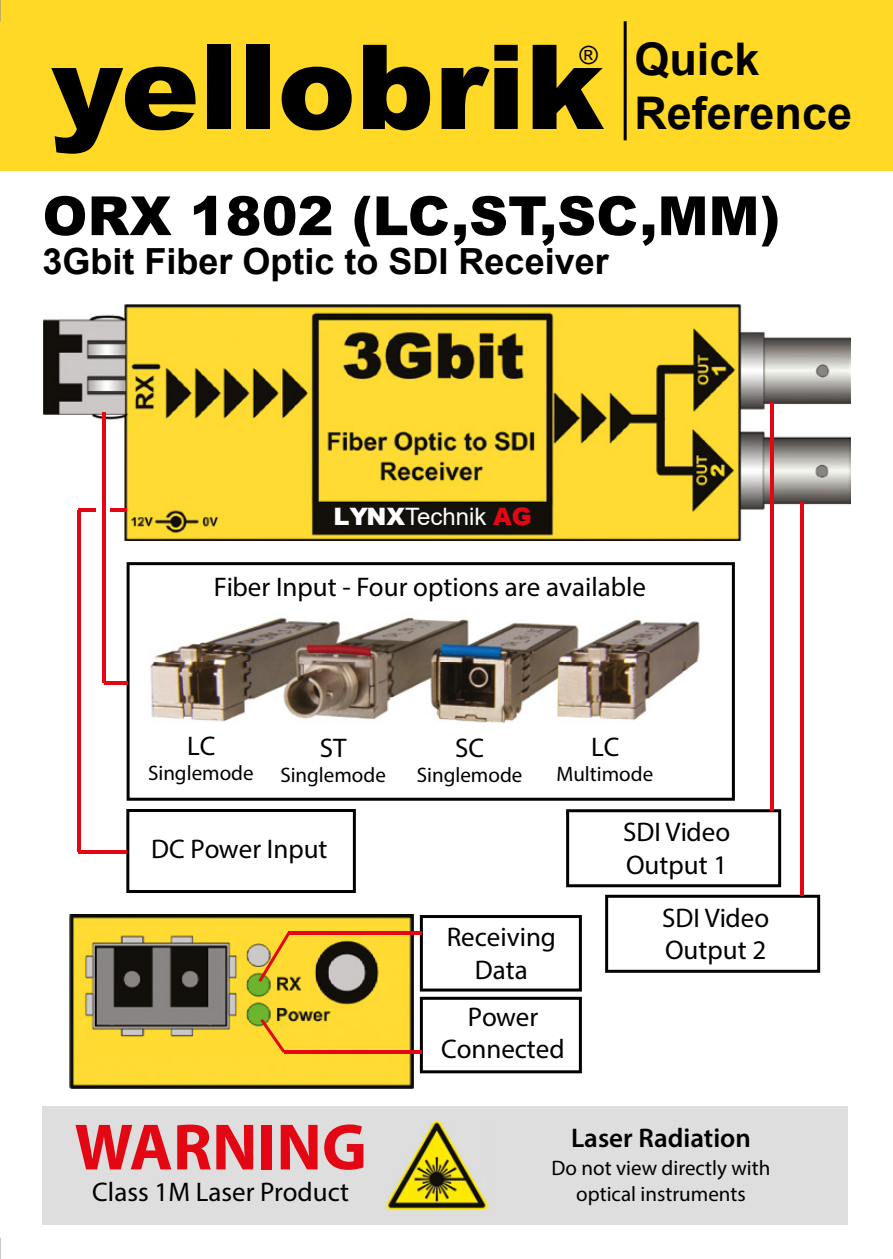
<style>
.page{position:relative;width:893px;height:1259px;background:#fff}
.page>*{position:absolute;margin:0;border:0;box-sizing:border-box;transform-origin:0 0}
.t1{font:900 117.6px "Arial";color:#000}
.t2{font:700 66px "Myriad Pro";color:#e30613}
.t3{font:900 54px "Arial";color:#000}
.t4{font:700 45px/54px "Arial";color:#000}
.t5{font:700 36px "Arial";color:#000}
.t6{font:27px/32.4px "Myriad Pro";color:#000}
.t7{font:600 27px "Myriad Pro";color:#000}
.t8{font:24px "Arial";color:#fff}
.t9{font:21px/25.2px "Myriad Pro";color:#000;text-align:center}
.s1{font-weight:900}
.s2{font-weight:900;color:#e30613}
</style>
<div class="page">
<div style="left:0;top:0;width:893px;height:171px;background:#ffd926"></div>
<hr style="left:624px;top:21px;width:3px;height:119px;background:#000">
<svg style="left:0;top:0;width:1px;height:21px"></svg>
<svg style="left:0;top:1237px;width:1px;height:22px"></svg>
<img style="left:69px;top:914px;width:345px;height:175px">
<img style="left:44px;top:305px;width:806px;height:235px">
<svg style="left:126px;top:809px;width:230px;height:84px"></svg>
<svg style="left:566px;top:809px;width:215px;height:78px"></svg>
<svg style="left:605px;top:894px;width:215px;height:78px"></svg>
<svg style="left:420px;top:915px;width:162px;height:158px"></svg>
<svg style="left:127px;top:562px;width:608px;height:238px"></svg>
<hr style="left:103px;top:412px;width:3px;height:271px;background:#e30613">
<hr style="left:104px;top:681px;width:23px;height:3px;background:#e30613">
<hr style="left:110px;top:509px;width:17px;height:3px;background:#e30613">
<hr style="left:79px;top:509px;width:17px;height:3px;background:#e30613">
<hr style="left:77px;top:510px;width:3px;height:341px;background:#e30613">
<hr style="left:79px;top:850px;width:48px;height:3px;background:#e30613">
<hr style="left:770px;top:402px;width:3px;height:408px;background:#e30613">
<hr style="left:800px;top:502px;width:3px;height:394px;background:#e30613">
<hr style="left:288px;top:931px;width:133px;height:3px;background:#e30613">
<hr style="left:284px;top:1050px;width:137px;height:3px;background:#e30613">
<svg style="left:260px;top:1019px;width:25px;height:34px"></svg>
<svg style="left:258px;top:932px;width:32px;height:50px;background:#e6b73f"></svg>
<div style="left:343px;top:505px;width:172px;height:24px;background:#12110c"></div>
<div style="left:43px;top:1106px;width:805px;height:119px;background:#dedede"></div>
<img style="left:386px;top:1120px;width:102px;height:90px">
<h3 class="t4" style="left:634px;top:33px;width:219px;text-indent:-55px"><sup>®</sup> Quick<br>Reference</h3>
<h1 class="t1" style="left:51px;top:2px;width:554px">yellobrik</h1>
<h3 class="t3" style="left:43px;top:177px;width:739px">ORX 1802 (LC,ST,SC,MM)</h3>
<h3 class="t5" style="left:43px;top:236px;width:568px">3Gbit Fiber Optic to SDI Receiver</h3>
<p class="t8" style="left:334px;top:500px;width:200px"><span class="s1">LYNX</span>Technik <span class="s2">AG</span></p>
<p class="t6" style="left:214px;top:570px;width:434px">Fiber Input - Four options are available</p>
<p class="t6" style="left:187px;top:729px;width:30px">LC</p>
<p class="t9" style="left:148px;top:760px;width:107px">Singlemode</p>
<p class="t6" style="left:320px;top:731px;width:28px">ST</p>
<p class="t9" style="left:280px;top:762px;width:107px">Singlemode</p>
<p class="t6" style="left:151px;top:832px;width:178px">DC Power Input</p>
<h2 class="t2" style="left:75px;top:1104px;width:294px">WARNING</h2>
<p class="t6" style="left:92px;top:1175px;width:258px">Class 1M Laser Product</p>
<p class="t6" style="left:455px;top:731px;width:30px">SC</p>
<p class="t9" style="left:417px;top:762px;width:107px">Singlemode</p>
<p class="t6" style="left:591px;top:730px;width:30px">LC</p>
<p class="t9" style="left:556px;top:761px;width:98px">Multimode</p>
<p class="t6" style="left:623px;top:815px;width:109px">SDI Video<br>Output 1</p>
<p class="t6" style="left:447px;top:920px;width:111px;text-align:center">Receiving<br>Data</p>
<p class="t6" style="left:441px;top:1000px;width:125px;text-align:center">Power<br>Connected</p>
<p class="t6" style="left:662px;top:901px;width:109px">SDI Video<br>Output 2</p>
<p class="t7" style="left:571px;top:1120px;width:181px">Laser Radiation</p>
<p class="t9" style="left:551px;top:1155px;width:220px">Do not view directly with optical instruments</p>
</div>
